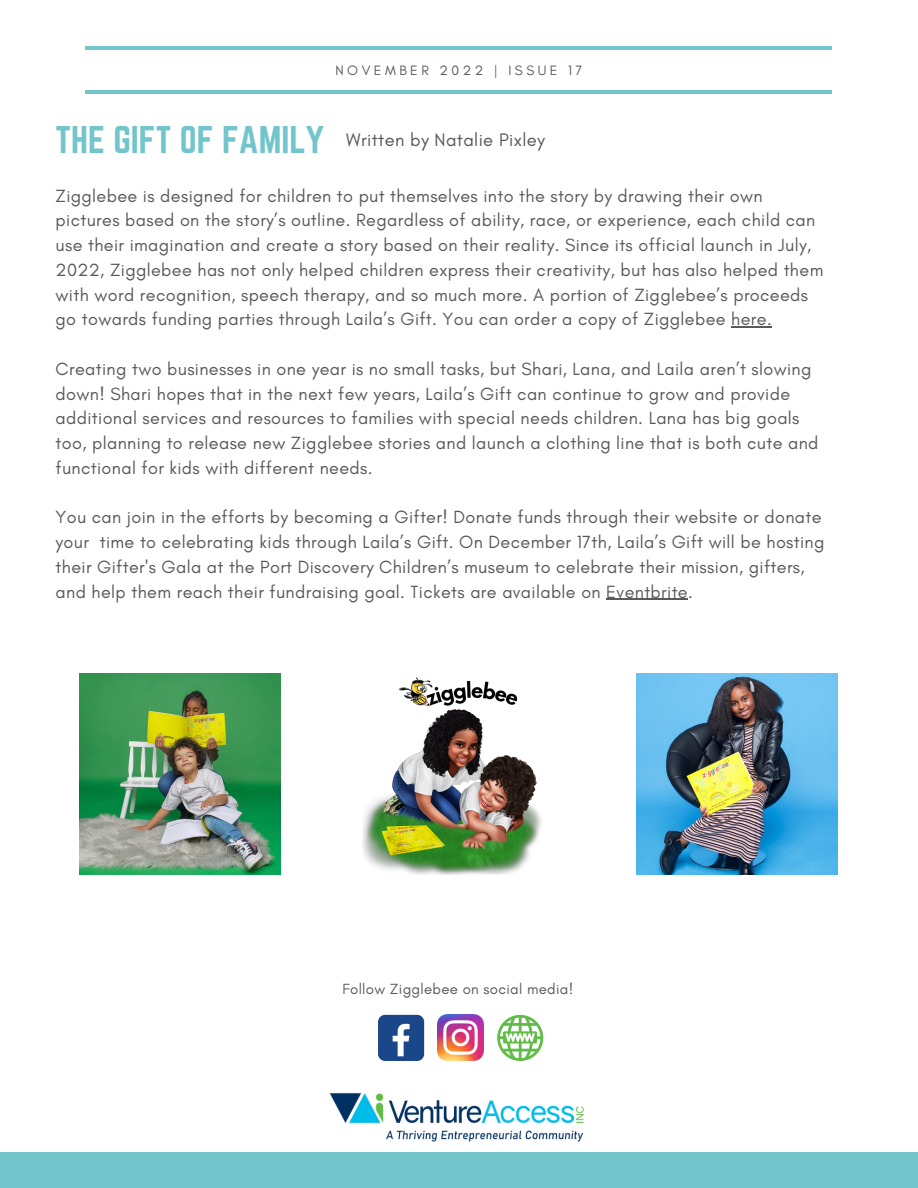
<style>
.page{position:relative;width:918px;height:1188px;background:#fff}
.page>*{position:absolute;margin:0;border:0;box-sizing:border-box;transform-origin:0 0}
.t1{font:18.45px "Glacial Indifference";letter-spacing:.02em;color:#595959}
.t2{font:18px/24.8px "Glacial Indifference";letter-spacing:.02em;color:#595959}
.t3{font:15px "Glacial Indifference";letter-spacing:.02em;color:#595959}
.t4{font:13.8px "Glacial Indifference";letter-spacing:.25em;color:#595959}
.s1{font-family:"Norwester";font-size:33.75px;color:#72c5cb}
</style>
<div class="page">
<hr style="left:85px;top:46px;width:747px;height:4px;background:#72c5cb">
<hr style="left:86px;top:90px;width:746px;height:4px;background:#72c5cb">
<div style="left:0;top:1152px;width:918px;height:36px;background:#72c5cb"></div>
<img style="left:329px;top:1093px;width:255px;height:49px">
<hr style="left:731px;top:326px;width:41px;height:2px;background:#595959">
<hr style="left:606px;top:599px;width:82px;height:1px;background:#595959">
<img style="left:79px;top:674px;width:201px;height:201px">
<img style="left:363px;top:677px;width:179px;height:198px">
<img style="left:637px;top:674px;width:201px;height:201px">
<img style="left:438px;top:1015px;width:46px;height:46px">
<svg style="left:497px;top:1015px;width:46px;height:46px"></svg>
<div style="left:378px;top:1015px;width:46px;height:46px;background:#1a4789;border-radius:7px"></div>
<svg style="left:393px;top:1024px;width:17px;height:32px"></svg>
<p class="t4" style="left:336px;top:62px;width:248px">NOVEMBER 2022 | ISSUE 17</p>
<p class="t1" style="left:56px;top:128px;width:491px"><span class="s1">THE GIFT OF FAMILY</span> Written by Natalie Pixley</p>
<p class="t2" style="left:56px;top:183px;width:769px">Zigglebee is designed for children to put themselves into the story by drawing their own pictures based on the story’s outline. Regardless of ability, race, or experience, each child can use their imagination and create a story based on their reality. Since its official launch in July, 2022, Zigglebee has not only helped children express their creativity, but has also helped them with word recognition, speech therapy, and so much more. A portion of Zigglebee’s proceeds go towards funding parties through Laila’s Gift. You can order a copy of Zigglebee here.</p>
<p class="t2" style="left:56px;top:356px;width:764px">Creating two businesses in one year is no small tasks, but Shari, Lana, and Laila aren’t slowing down! Shari hopes that in the next few years, Laila’s Gift can continue to grow and provide additional services and resources to families with special needs children. Lana has big goals too, planning to release new Zigglebee stories and launch a clothing line that is both cute and functional for kids with different needs.</p>
<p class="t2" style="left:56px;top:505px;width:770px">You can join in the efforts by becoming a Gifter! Donate funds through their website or donate your time to celebrating kids through Laila’s Gift. On December 17th, Laila’s Gift will be hosting their Gifter's Gala at the Port Discovery Children’s museum to celebrate their mission, gifters, and help them reach their fundraising goal. Tickets are available on Eventbrite.</p>
<p class="t3" style="left:342px;top:979px;width:232px">Follow Zigglebee on social media!</p>
</div>
